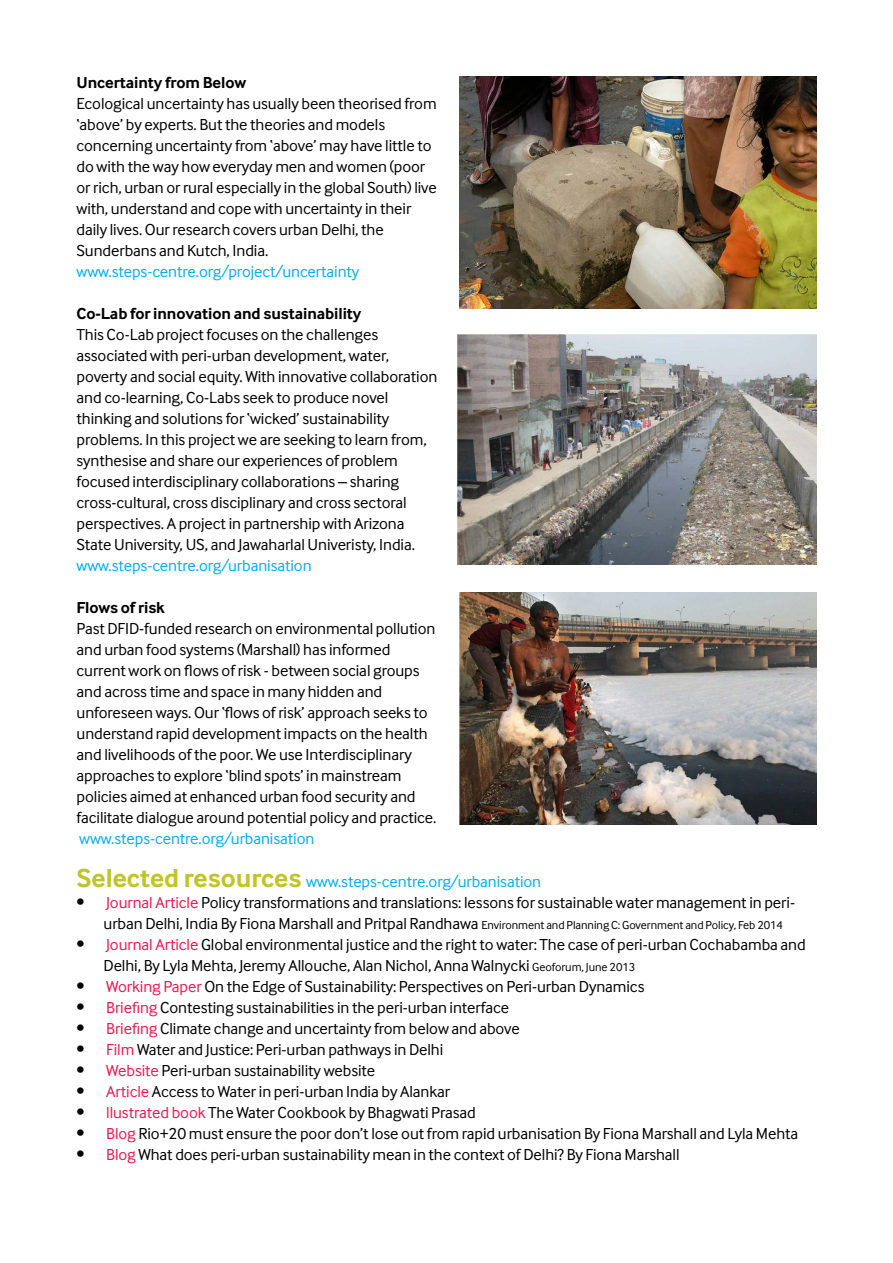
<style>
.page{position:relative;width:893px;height:1263px;background:#fff}
.page>*{position:absolute;margin:0;border:0;box-sizing:border-box;transform-origin:0 0}
.t1{font:16.5px/21px "Inter Face";letter-spacing:-.005em;color:#000}
.t2{font:16.5px "Inter Face";letter-spacing:-.005em;color:#00aeef}
.t3{font:700 16.5px "Inter Face";letter-spacing:-.005em;color:#000}
.t4{font:12px "Inter Face";letter-spacing:-.005em;color:#000}
.s1{font-weight:700;font-size:27px;color:#c1c425}
.s2{color:#ed174f}
.s3{font-size:16.5px}
.s4{font-size:12px}
</style>
<div class="page">
<img style="left:458px;top:335px;width:358px;height:229px">
<img style="left:459px;top:593px;width:357px;height:231px">
<img style="left:459px;top:77px;width:357px;height:231px">
<p class="t3" style="left:77px;top:72px;width:171px">Uncertainty from Below</p>
<p class="t1" style="left:77px;top:92px;width:362px">Ecological uncertainty has usually been theorised from ‘above’ by experts. But the theories and models concerning uncertainty from ‘above’ may have little to do with the way how everyday men and women (poor or rich, urban or rural especially in the global South) live with, understand and cope with uncertainty in their daily lives. Our research covers urban Delhi, the Sunderbans and Kutch, India.</p>
<p class="t2" style="left:77px;top:262px;width:284px">www.steps-centre.org/project/uncertainty</p>
<p class="t3" style="left:77px;top:304px;width:286px">Co-Lab for innovation and sustainability</p>
<p class="t1" style="left:77px;top:323px;width:362px">This Co-Lab project focuses on the challenges associated with peri-urban development, water, poverty and social equity. With innovative collaboration and co-learning, Co-Labs seek to produce novel thinking and solutions for ‘wicked’ sustainability problems. In this project we are seeking to learn from, synthesise and share our experiences of problem focused interdisciplinary collaborations – sharing cross-cultural, cross disciplinary and cross sectoral perspectives. A project in partnership with Arizona State University, US, and Jawaharlal Univeristy, India.</p>
<p class="t2" style="left:77px;top:556px;width:237px">www.steps-centre.org/urbanisation</p>
<p class="t3" style="left:77px;top:598px;width:90px">Flows of risk</p>
<p class="t1" style="left:77px;top:618px;width:361px">Past DFID-funded research on environmental pollution and urban food systems (Marshall) has informed current work on flows of risk - between social groups and across time and space in many hidden and unforeseen ways. Our ‘flows of risk’ approach seeks to understand rapid development impacts on the health and livelihoods of the poor. We use Interdisciplinary approaches to explore ‘blind spots’ in mainstream policies aimed at enhanced urban food security and facilitate dialogue around potential policy and practice.</p>
<p class="t2" style="left:79px;top:829px;width:237px">www.steps-centre.org/urbanisation</p>
<p class="t2" style="left:77px;top:872px;width:466px"><span class="s1">Selected resources</span> www.steps-centre.org/urbanisation</p>
<p class="t1" style="left:77px;top:892px;width:720px">• <span class="s2">Journal Article</span> Policy transformations and translations: lessons for sustainable water management in peri-</p>
<p class="t4" style="left:104px;top:918px;width:681px"><span class="s3">urban Delhi, India By Fiona Marshall and Pritpal Randhawa</span> Environment and Planning C: Government and Policy, Feb 2014</p>
<p class="t1" style="left:104px;top:934px;width:704px;text-indent:-27px">• <span class="s2">Journal Article</span> Global environmental justice and the right to water: The case of peri-urban Cochabamba and<br>Delhi, By Lyla Mehta, Jeremy Allouche, Alan Nichol, Anna Walnycki <span class="s4">Geoforum, June 2013</span></p>
<p class="t1" style="left:77px;top:976px;width:569px">• <span class="s2">Working Paper</span> On the Edge of Sustainability: Perspectives on Peri-urban Dynamics</p>
<p class="t1" style="left:77px;top:997px;width:434px">• <span class="s2">Briefing</span> Contesting sustainabilities in the peri-urban interface</p>
<p class="t1" style="left:77px;top:1018px;width:445px">• <span class="s2">Briefing</span> Climate change and uncertainty from below and above</p>
<p class="t1" style="left:77px;top:1039px;width:368px">• <span class="s2">Film</span> Water and Justice: Peri-urban pathways in Delhi</p>
<p class="t1" style="left:77px;top:1060px;width:300px">• <span class="s2">Website</span> Peri-urban sustainability website</p>
<p class="t1" style="left:77px;top:1081px;width:375px">• <span class="s2">Article</span> Access to Water in peri-urban India by Alankar</p>
<p class="t1" style="left:77px;top:1102px;width:401px">• <span class="s2">llustrated book</span> The Water Cookbook by Bhagwati Prasad</p>
<p class="t1" style="left:77px;top:1123px;width:723px">• <span class="s2">Blog</span> Rio+20 must ensure the poor don’t lose out from rapid urbanisation By Fiona Marshall and Lyla Mehta</p>
<p class="t1" style="left:77px;top:1144px;width:605px">• <span class="s2">Blog</span> What does peri-urban sustainability mean in the context of Delhi? By Fiona Marshall</p>
</div>
